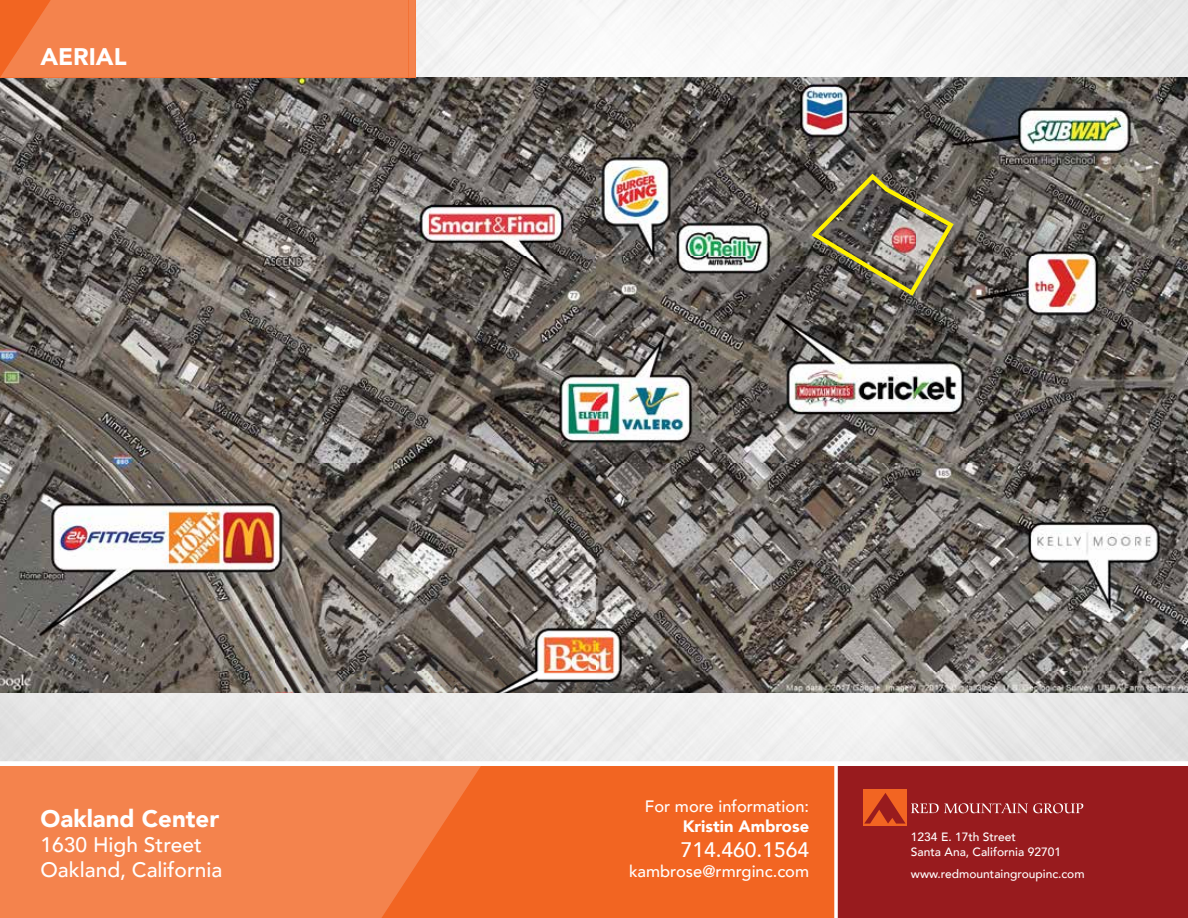
<style>
.page{position:relative;width:1188px;height:918px;background:#fff}
.page>*{position:absolute;margin:0;border:0;box-sizing:border-box;transform-origin:0 0}
.t1{font:900 24px "Avenir";color:#fff}
.t2{font:500 21px/25.2px "Avenir";color:#fff}
.t3{font:500 16.5px "Avenir";color:#fff}
.t4{font:900 16.5px "Avenir";color:#fff}
.t5{font:500 12px/14.7px "Avenir";color:#fff}
</style>
<div class="page">
<img style="left:0;top:0;width:1188px;height:761px">
<img style="left:0;top:78px;width:1188px;height:614px">
<svg style="left:808px;top:171px;width:149px;height:128px;background:#787059"></svg>
<div style="left:836px;top:764px;width:352px;height:154px;background:#981b1e"></div>
<div style="left:0;top:764px;width:836px;height:154px;background:#f26522"></div>
<svg style="left:0;top:766px;width:481px;height:152px;background:#f37f48"></svg>
<div style="left:863px;top:789px;width:44px;height:37px;background:#f26522"></div>
<svg style="left:864px;top:793px;width:219px;height:31px"></svg>
<svg style="left:0;top:0;width:416px;height:78px;background:#f38049"></svg>
<div style="left:0;top:761px;width:1188px;height:5px;background:#fff"></div>
<hr style="left:835px;top:764px;width:3px;height:154px;background:#fff">
<h1 class="t1" style="left:40px;top:36px;width:88px">AERIAL</h1>
<h1 class="t1" style="left:40px;top:798px;width:180px">Oakland Center</h1>
<h2 class="t2" style="left:40px;top:831px;width:184px">1630 High Street<br>Oakland, California</h2>
<h3 class="t3" style="left:645px;top:792px;width:166px">For more information:</h3>
<h3 class="t4" style="left:683px;top:812px;width:128px">Kristin Ambrose</h3>
<h2 class="t2" style="left:681px;top:836px;width:130px">714.460.1564</h2>
<h3 class="t3" style="left:629px;top:857px;width:182px">kambrose@rmrginc.com</h3>
<p class="t5" style="left:911px;top:829px;width:152px">1234 E. 17th Street<br>Santa Ana, California 92701</p>
<p class="t5" style="left:911px;top:865px;width:175px">www.redmountaingroupinc.com</p>
</div>
